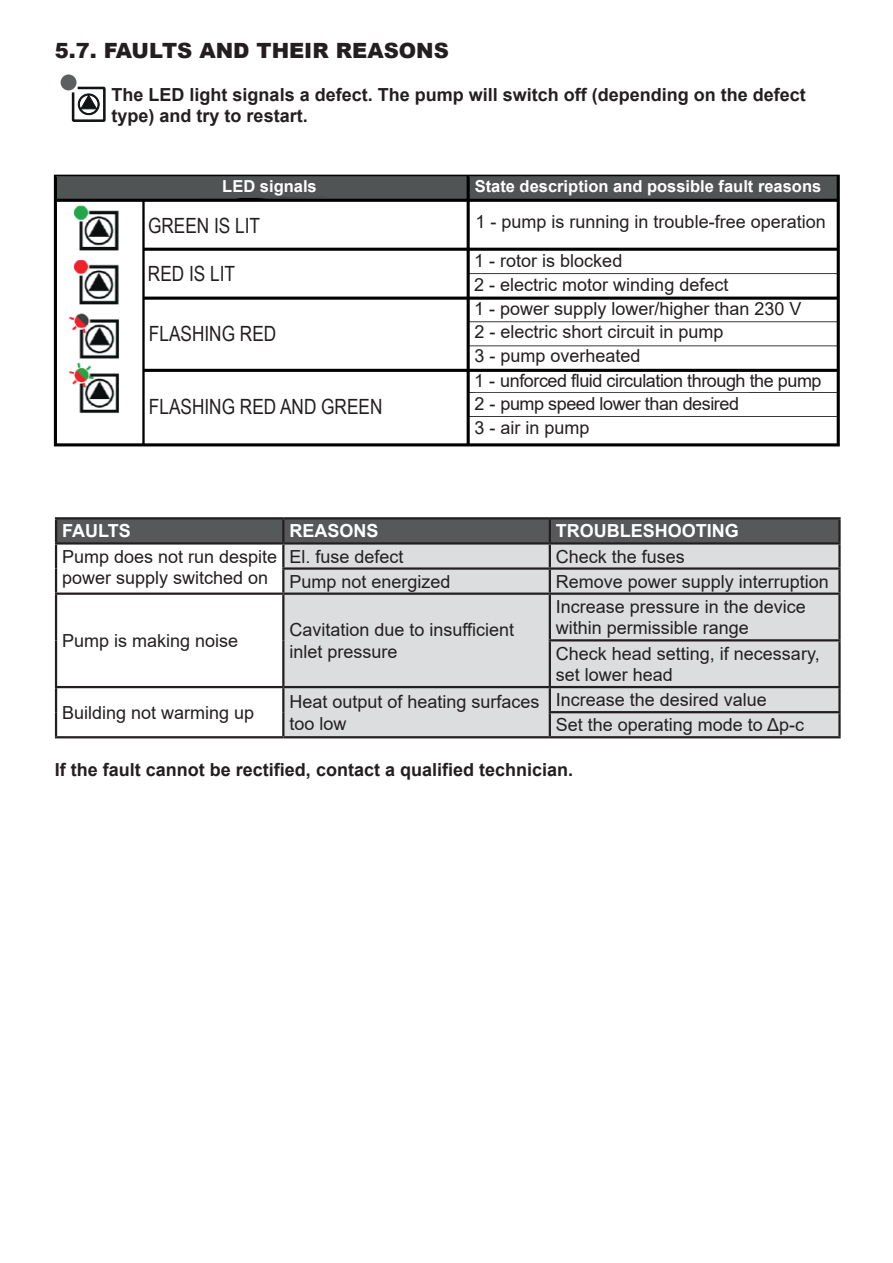
<style>
.page{position:relative;width:893px;height:1263px;background:#fff}
.page>*{position:absolute;margin:0;border:0;box-sizing:border-box;transform-origin:0 0}
.t1{font:21px "Arial Narrow";color:#231f20}
.t2{font:900 21px "Arial";color:#231f20}
.t3{font:18px/21.6px "Arial";color:#231f20}
.t4{font:700 18px/21.6px "Arial";color:#231f20}
.t5{font:18px/22.4px "Arial";letter-spacing:-.025em;color:#231f20}
.t6{font:700 18px "Arial";color:#fff}
.t7{font:700 16.5px "Arial";color:#fff}
</style>
<div class="page">
<div style="left:57px;top:519px;width:781px;height:23px;background:#57585a"></div>
<div style="left:284px;top:545px;width:554px;height:191px;background:#dcdddf"></div>
<hr style="left:55px;top:517px;width:228px;height:2px;background:#231f20">
<hr style="left:55px;top:519px;width:2px;height:23px;background:#231f20">
<hr style="left:283px;top:517px;width:267px;height:2px;background:#231f20">
<hr style="left:282px;top:519px;width:2px;height:23px;background:#231f20">
<hr style="left:550px;top:517px;width:291px;height:2px;background:#231f20">
<hr style="left:549px;top:519px;width:2px;height:23px;background:#231f20">
<hr style="left:838px;top:519px;width:3px;height:23px;background:#231f20">
<hr style="left:55px;top:542px;width:228px;height:3px;background:#231f20">
<hr style="left:55px;top:545px;width:2px;height:23px;background:#231f20">
<hr style="left:55px;top:568px;width:2px;height:24px;background:#231f20">
<hr style="left:283px;top:542px;width:267px;height:3px;background:#231f20">
<hr style="left:282px;top:545px;width:2px;height:22px;background:#231f20">
<hr style="left:550px;top:542px;width:291px;height:3px;background:#231f20">
<hr style="left:549px;top:545px;width:2px;height:22px;background:#231f20">
<hr style="left:838px;top:545px;width:3px;height:22px;background:#231f20">
<hr style="left:282px;top:567px;width:268px;height:3px;background:#231f20">
<hr style="left:282px;top:570px;width:2px;height:22px;background:#231f20">
<hr style="left:550px;top:567px;width:291px;height:3px;background:#231f20">
<hr style="left:549px;top:570px;width:2px;height:22px;background:#231f20">
<hr style="left:838px;top:570px;width:3px;height:22px;background:#231f20">
<hr style="left:55px;top:592px;width:228px;height:3px;background:#231f20">
<hr style="left:55px;top:595px;width:2px;height:45px;background:#231f20">
<hr style="left:283px;top:592px;width:267px;height:3px;background:#231f20">
<hr style="left:282px;top:595px;width:2px;height:45px;background:#231f20">
<hr style="left:55px;top:640px;width:2px;height:46px;background:#231f20">
<hr style="left:282px;top:640px;width:2px;height:46px;background:#231f20">
<hr style="left:550px;top:592px;width:291px;height:3px;background:#231f20">
<hr style="left:549px;top:595px;width:2px;height:44px;background:#231f20">
<hr style="left:838px;top:595px;width:3px;height:44px;background:#231f20">
<hr style="left:549px;top:639px;width:292px;height:2px;background:#231f20">
<hr style="left:549px;top:641px;width:2px;height:45px;background:#231f20">
<hr style="left:838px;top:641px;width:3px;height:45px;background:#231f20">
<hr style="left:55px;top:686px;width:228px;height:2px;background:#231f20">
<hr style="left:55px;top:688px;width:2px;height:24px;background:#231f20">
<hr style="left:283px;top:686px;width:267px;height:2px;background:#231f20">
<hr style="left:282px;top:688px;width:2px;height:24px;background:#231f20">
<hr style="left:55px;top:712px;width:2px;height:24px;background:#231f20">
<hr style="left:282px;top:712px;width:2px;height:24px;background:#231f20">
<hr style="left:55px;top:736px;width:228px;height:2px;background:#231f20">
<hr style="left:283px;top:736px;width:267px;height:2px;background:#231f20">
<hr style="left:550px;top:686px;width:291px;height:2px;background:#231f20">
<hr style="left:549px;top:688px;width:2px;height:23px;background:#231f20">
<hr style="left:838px;top:688px;width:3px;height:23px;background:#231f20">
<hr style="left:549px;top:711px;width:292px;height:2px;background:#231f20">
<hr style="left:549px;top:713px;width:2px;height:23px;background:#231f20">
<hr style="left:838px;top:713px;width:3px;height:23px;background:#231f20">
<hr style="left:550px;top:736px;width:291px;height:2px;background:#231f20">
<div style="left:61px;top:74px;width:16px;height:16px;background:#5c5f5f;border-radius:50%"></div>
<svg style="left:71px;top:86px;width:35px;height:36px"></svg>
<img style="left:53px;top:174px;width:787px;height:273px">
<p class="t2" style="left:55px;top:35px;width:396px">5.7. FAULTS AND THEIR REASONS</p>
<p class="t4" style="left:112px;top:84px;width:696px">The LED light signals a defect. The pump will switch off (depending on the defect type) and try to restart.</p>
<p class="t7" style="left:222px;top:175px;width:96px">LED signals</p>
<p class="t7" style="left:475px;top:175px;width:348px">State description and possible fault reasons</p>
<p class="t1" style="left:148px;top:210px;width:113px">GREEN IS LIT</p>
<p class="t1" style="left:148px;top:259px;width:89px">RED IS LIT</p>
<p class="t1" style="left:149px;top:318px;width:129px">FLASHING RED</p>
<p class="t1" style="left:149px;top:391px;width:235px">FLASHING RED AND GREEN</p>
<p class="t3" style="left:474px;top:202px;width:353px;line-height:39px">1 - pump is running in trouble-free operation<br>1 - rotor is blocked</p>
<p class="t3" style="left:474px;top:273px;width:329px;line-height:23.5px">2 - electric motor winding defect<br>1 - power supply lower/higher than 230 V<br>2 - electric short circuit in pump<br>3 - pump overheated</p>
<p class="t5" style="left:474px;top:370px;width:349px">1 - unforced fluid circulation through the pump<br>2 - pump speed lower than desired</p>
<p class="t3" style="left:474px;top:417px;width:117px">3 - air in pump</p>
<p class="t6" style="left:62px;top:518px;width:70px">FAULTS</p>
<p class="t6" style="left:289px;top:518px;width:91px">REASONS</p>
<p class="t6" style="left:556px;top:518px;width:185px">TROUBLESHOOTING</p>
<p class="t3" style="left:62px;top:545px;width:217px">Pump does not run despite power supply switched on</p>
<p class="t3" style="left:289px;top:545px;width:116px">El. fuse defect</p>
<p class="t3" style="left:556px;top:545px;width:131px">Check the fuses</p>
<p class="t3" style="left:289px;top:570px;width:163px">Pump not energized</p>
<p class="t3" style="left:556px;top:570px;width:275px">Remove power supply interruption</p>
<p class="t3" style="left:62px;top:630px;width:178px">Pump is making noise</p>
<p class="t3" style="left:289px;top:619px;width:226px">Cavitation due to insufficient inlet pressure</p>
<p class="t3" style="left:556px;top:595px;width:252px">Increase pressure in the device within permissible range</p>
<p class="t3" style="left:556px;top:642px;width:265px">Check head setting, if necessary, set lower head</p>
<p class="t3" style="left:62px;top:701px;width:194px">Building not warming up</p>
<p class="t3" style="left:289px;top:691px;width:252px">Heat output of heating surfaces too low</p>
<p class="t3" style="left:556px;top:687px;width:250px;line-height:25px">Increase the desired value<br>Set the operating mode to Δp-c</p>
<p class="t4" style="left:55px;top:759px;width:520px">If the fault cannot be rectified, contact a qualified technician.</p>
</div>
